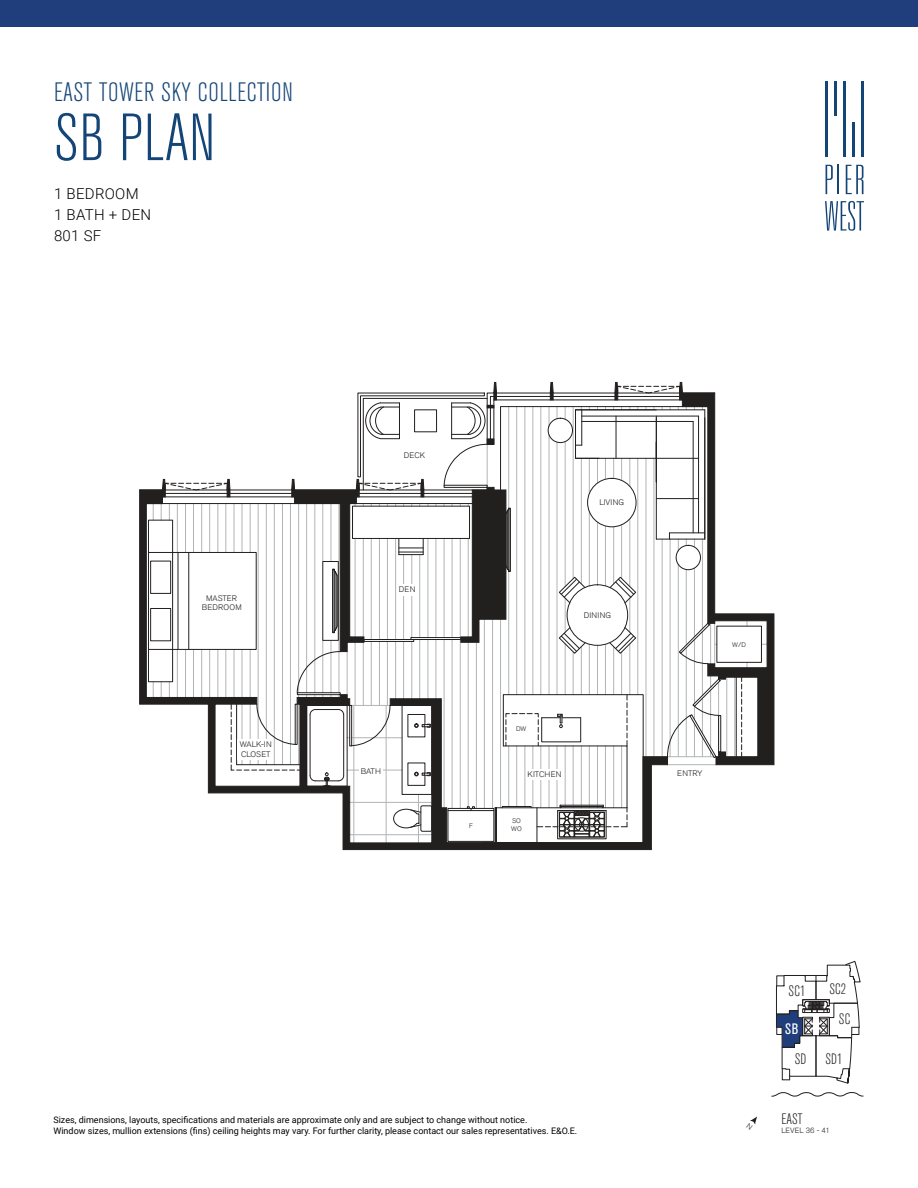
<style>
.page{position:relative;width:918px;height:1188px;background:#fff}
.page>*{position:absolute;margin:0;border:0;box-sizing:border-box;transform-origin:0 0}
.t1{font:300 condensed 66px "Akzidenz Grotesk BE";color:#144577}
.t2{font:300 condensed 26.4px "Akzidenz Grotesk BE";letter-spacing:.02em;color:#144577}
.t3{font:300 15px/21px "Roboto";letter-spacing:.02em;color:#000}
.t4{font:300 condensed 15px "Akzidenz Grotesk BE";color:#221f1f}
.t5{font:condensed 15px "Akzidenz Grotesk BE";color:#fff}
.t6{font:9px/10.8px "Roboto";color:#000}
.t7{font:300 8.1px/9.6px "Akzidenz Grotesk BE";letter-spacing:.02em;color:#221f1f;text-align:center}
.t8{font:300 8.1px/9.6px "Akzidenz Grotesk BE";color:#221f1f}
.t9{font:300 7.5px "Akzidenz Grotesk BE";color:#221f1f}
.t10{font:300 6.6px/7.9px "Akzidenz Grotesk BE";color:#221f1f}
</style>
<div class="page">
<svg style="left:826px;top:165px;width:13px;height:29px"></svg>
<svg style="left:846px;top:165px;width:17px;height:29px"></svg>
<svg style="left:825px;top:201px;width:39px;height:30px"></svg>
<hr style="left:843px;top:81px;width:3px;height:75px;background:#144577">
<hr style="left:852px;top:122px;width:3px;height:34px;background:#144577">
<hr style="left:834px;top:81px;width:3px;height:34px;background:#144577">
<hr style="left:826px;top:81px;width:2px;height:75px;background:#144577">
<hr style="left:861px;top:81px;width:3px;height:75px;background:#144577">
<div style="left:0;top:0;width:918px;height:27px;background:#213e7c"></div>
<svg style="left:771px;top:1092px;width:93px;height:5px"></svg>
<svg style="left:776px;top:961px;width:85px;height:123px"></svg>
<hr style="left:483px;top:843px;width:160px;height:1px;background:#221f1f">
<svg style="left:139px;top:382px;width:635px;height:461px"></svg>
<div style="left:360px;top:765px;width:23px;height:12px;background:#fff"></div>
<div style="left:402px;top:584px;width:15px;height:12px;background:#fff"></div>
<div style="left:237px;top:740px;width:36px;height:20px;background:#fff"></div>
<div style="left:526px;top:769px;width:37px;height:11px;background:#fff"></div>
<svg style="left:750px;top:1117px;width:7px;height:8px"></svg>
<h2 class="t2" style="left:54px;top:78px;width:240px">EAST TOWER SKY COLLECTION</h2>
<h1 class="t1" style="left:54px;top:102px;width:163px">SB PLAN</h1>
<h3 class="t3" style="left:54px;top:183px;width:99px">1 BEDROOM<br>1 BATH + DEN<br>801 SF</h3>
<p class="t7" style="left:202px;top:593px;width:42px">MASTER<br>BEDROOM</p>
<p class="t8" style="left:240px;top:740px;width:33px">WALK-IN<br>CLOSET</p>
<p class="t7" style="left:404px;top:451px;width:23px">DECK</p>
<p class="t7" style="left:399px;top:585px;width:18px">DEN</p>
<p class="t7" style="left:361px;top:767px;width:21px">BATH</p>
<p class="t7" style="left:599px;top:498px;width:26px">LIVING</p>
<p class="t7" style="left:584px;top:610px;width:29px">DINING</p>
<p class="t10" style="left:516px;top:725px;width:12px">DW</p>
<p class="t7" style="left:528px;top:770px;width:35px">KITCHEN</p>
<p class="t10" style="left:469px;top:822px;width:5px">F</p>
<p class="t10" style="left:511px;top:817px;width:12px">SO<br>WO</p>
<p class="t10" style="left:732px;top:640px;width:15px">W/D</p>
<p class="t7" style="left:677px;top:768px;width:27px">ENTRY</p>
<p class="t6" style="left:53px;top:1114px;width:525px">Sizes, dimensions, layouts, specifications and materials are approximate only and are subject to change without notice.<br>Window sizes, mullion extensions (fins) ceiling heights may vary. For further clarity, please contact our sales representatives. E&amp;O.E.</p>
<h3 class="t4" style="left:789px;top:983px;width:18px">SC1</h3>
<h3 class="t4" style="left:830px;top:981px;width:18px">SC2</h3>
<h3 class="t5" style="left:785px;top:1020px;width:15px">SB</h3>
<h3 class="t4" style="left:839px;top:1011px;width:13px">SC</h3>
<h3 class="t4" style="left:795px;top:1051px;width:13px">SD</h3>
<h3 class="t4" style="left:825px;top:1051px;width:19px">SD1</h3>
<h3 class="t4" style="left:782px;top:1111px;width:22px">EAST</h3>
<p class="t9" style="left:782px;top:1126px;width:50px">LEVEL 36 - 41</p>
</div>
